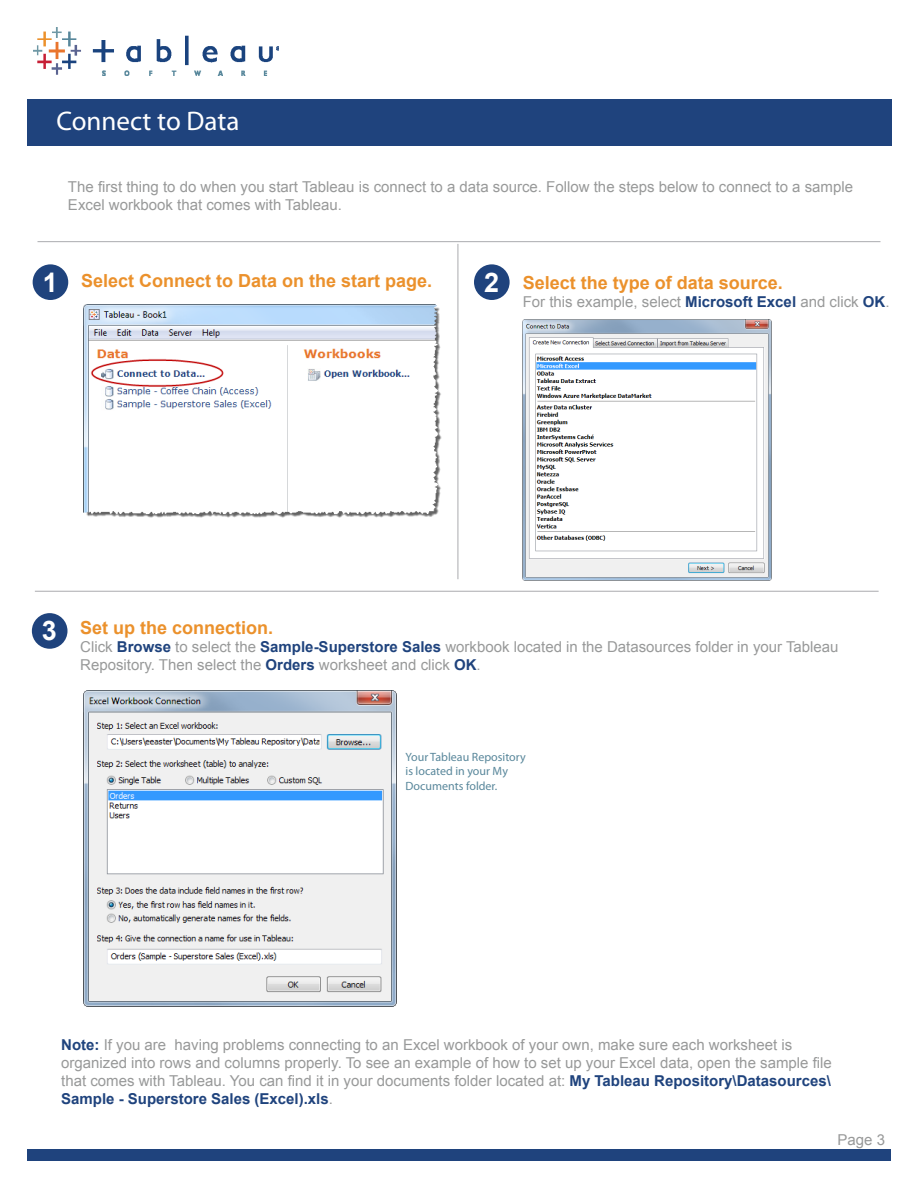
<style>
.page{position:relative;width:918px;height:1188px;background:#fff}
.page>*{position:absolute;margin:0;border:0;box-sizing:border-box;transform-origin:0 0}
.Page_Title{font:27px "Myriad Pro";color:#fff}
.t1{font:700 27px "Arial";color:#fff}
.Infinitive_Sub_Head{font:700 18px "Arial";color:#eb912c}
.t2{font:15px/18px "Arial";color:#989999}
.t3{font:12px/14.4px "Myriad Pro";color:#59879b}
.s1{font-weight:700;color:#1f437d}
</style>
<div class="page">
<div style="left:27px;top:1149px;width:864px;height:12px;background:#1f437d"></div>
<div style="left:27px;top:99px;width:864px;height:47px;background:#1f437d"></div>
<img style="left:34px;top:27px;width:245px;height:48px">
<hr style="left:35px;top:591px;width:844px;height:1px;background:#aaabaf">
<hr style="left:458px;top:244px;width:1px;height:335px;background:#aaabaf">
<div style="left:33px;top:264px;width:35px;height:36px;background:#1f437d;border-radius:50%"></div>
<hr style="left:38px;top:241px;width:842px;height:1px;background:#aaabaf">
<div style="left:474px;top:264px;width:36px;height:36px;background:#1f437d;border-radius:50%"></div>
<div style="left:32px;top:613px;width:36px;height:36px;background:#1f437d;border-radius:50%"></div>
<img style="left:84px;top:304px;width:358px;height:214px">
<img style="left:522px;top:320px;width:249px;height:260px">
<img style="left:84px;top:691px;width:312px;height:315px">
<p class="Page_Title" style="left:56px;top:104px;width:184px">Connect to Data</p>
<p class="t2" style="left:68px;top:178px;width:787px">The first thing to do when you start Tableau is connect to a data source. Follow the steps below to connect to a sample<br>Excel workbook that comes with Tableau.</p>
<p class="t1" style="left:43px;top:265px;width:17px">1</p>
<p class="t1" style="left:484px;top:265px;width:17px">2</p>
<p class="Infinitive_Sub_Head" style="left:81px;top:269px;width:353px">Select Connect to Data on the start page.</p>
<p class="Infinitive_Sub_Head" style="left:523px;top:270px;width:262px">Select the type of data source.</p>
<p class="t2" style="left:523px;top:293px;width:368px">For this example, select <span class="s1">Microsoft Excel</span> and click <span class="s1">OK</span>.</p>
<p class="t1" style="left:42px;top:613px;width:17px">3</p>
<p class="Infinitive_Sub_Head" style="left:80px;top:616px;width:195px">Set up the connection.</p>
<p class="t2" style="left:80px;top:638px;width:760px">Click <span class="s1">Browse</span> to select the <span class="s1">Sample-Superstore Sales</span> workbook located in the Datasources folder in your Tableau<br>Repository. Then select the <span class="s1">Orders</span> worksheet and click <span class="s1">OK</span>.</p>
<p class="t3" style="left:406px;top:750px;width:122px">Your Tableau Repository is located in your My<br>Documents folder.</p>
<p class="t2" style="left:61px;top:1036px;width:772px"><span class="s1">Note:</span> If you are having problems connecting to an Excel workbook of your own, make sure each worksheet is organized into rows and columns properly. To see an example of how to set up your Excel data, open the sample file that comes with Tableau. You can find it in your documents folder located at: <span class="s1">My Tableau Repository\Datasources\ Sample - Superstore Sales (Excel).xls</span>.</p>
<p class="t2" style="left:838px;top:1131px;width:49px">Page 3</p>
</div>
